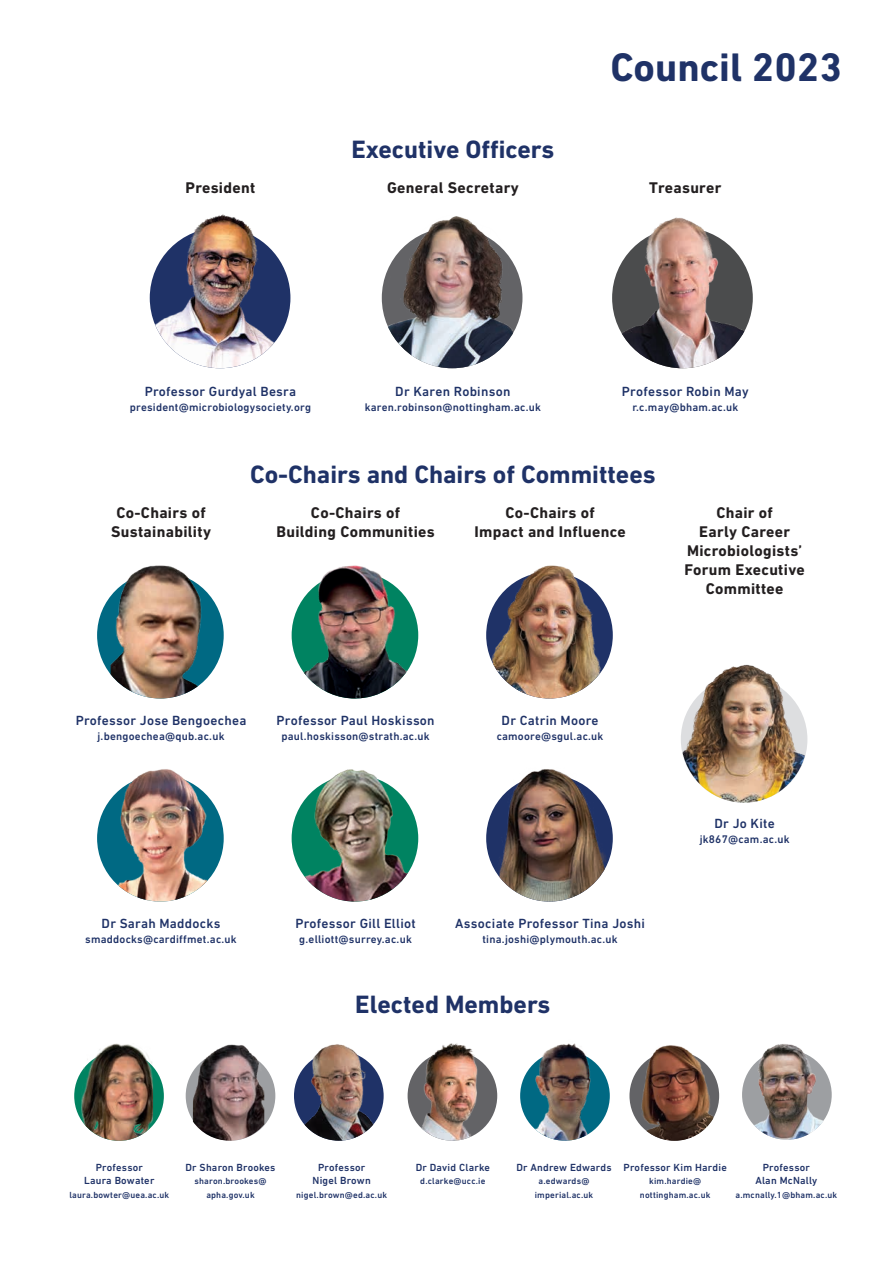
<style>
.page{position:relative;width:893px;height:1263px;background:#fff}
.page>*{position:absolute;margin:0;border:0;box-sizing:border-box;transform-origin:0 0}
.t1{font:700 40.5px "DIN Next LT Pro";color:#1f3267}
.t2{font:700 25.5px "DIN Next LT Pro";color:#1f3267}
.t3{font:700 15.75px/18.9px "DIN Next LT Pro";letter-spacing:.02em;color:#231f20;text-align:center}
.t4{font:500 13.5px "DIN Next LT Pro";letter-spacing:.02em;color:#1f3267}
.t5{font:500 11.25px "DIN Next LT Pro";letter-spacing:.02em;color:#1f3267}
.t6{font:500 10.5px/13.5px "DIN Next LT Pro";letter-spacing:.02em;color:#1f3267;text-align:center}
.t7{font:500 9px/13.5px "DIN Next LT Pro";letter-spacing:.02em;color:#1f3267;text-align:center}
</style>
<div class="page">
<img style="left:612px;top:217px;width:141px;height:151px">
<img style="left:150px;top:214px;width:141px;height:154px">
<img style="left:382px;top:216px;width:141px;height:152px">
<div style="left:74px;top:1051px;width:90px;height:90px;background:#008361;border-radius:50%"></div>
<div style="left:408px;top:1051px;width:89px;height:90px;background:#636366;border-radius:50%"></div>
<div style="left:186px;top:1051px;width:89px;height:90px;background:#9d9fa2;border-radius:50%"></div>
<div style="left:629px;top:1051px;width:90px;height:90px;background:#636366;border-radius:50%"></div>
<img style="left:520px;top:1043px;width:90px;height:98px">
<img style="left:81px;top:1043px;width:72px;height:98px">
<img style="left:193px;top:1044px;width:71px;height:97px">
<img style="left:415px;top:1043px;width:74px;height:98px">
<img style="left:299px;top:1044px;width:85px;height:97px">
<img style="left:638px;top:1045px;width:75px;height:96px">
<img style="left:742px;top:1044px;width:90px;height:96px">
<div style="left:97px;top:572px;width:127px;height:126px;background:#006983;border-radius:50%"></div>
<img style="left:111px;top:565px;width:92px;height:133px">
<img style="left:292px;top:565px;width:120px;height:133px">
<img style="left:486px;top:565px;width:127px;height:133px">
<img style="left:681px;top:664px;width:127px;height:139px">
<div style="left:97px;top:775px;width:127px;height:126px;background:#006983;border-radius:50%"></div>
<img style="left:107px;top:769px;width:100px;height:132px">
<img style="left:292px;top:769px;width:127px;height:132px">
<img style="left:486px;top:769px;width:120px;height:132px">
<h2 class="t2" style="left:351px;top:134px;width:204px">Executive Officers</h2>
<h1 class="t1" style="left:610px;top:44px;width:233px">Council 2023</h1>
<h3 class="t3" style="left:185px;top:178px;width:71px">President</h3>
<h3 class="t3" style="left:387px;top:178px;width:133px">General Secretary</h3>
<h3 class="t3" style="left:649px;top:178px;width:74px">Treasurer</h3>
<p class="t4" style="left:145px;top:383px;width:153px">Professor Gurdyal Besra</p>
<p class="t5" style="left:130px;top:400px;width:183px">president@microbiologysociety.org</p>
<p class="t4" style="left:395px;top:383px;width:117px">Dr Karen Robinson</p>
<p class="t5" style="left:365px;top:400px;width:178px">karen.robinson@nottingham.ac.uk</p>
<p class="t4" style="left:622px;top:383px;width:128px">Professor Robin May</p>
<p class="t5" style="left:632px;top:400px;width:107px">r.c.may@bham.ac.uk</p>
<h2 class="t2" style="left:250px;top:459px;width:407px">Co-Chairs and Chairs of Committees</h2>
<h3 class="t3" style="left:111px;top:503px;width:101px">Co-Chairs of<br>Sustainability</h3>
<h3 class="t3" style="left:276px;top:503px;width:160px">Co-Chairs of<br>Building Communities</h3>
<h3 class="t3" style="left:475px;top:503px;width:153px">Co-Chairs of<br>Impact and Influence</h3>
<h3 class="t3" style="left:685px;top:503px;width:122px">Chair of<br>Early Career<br>Microbiologists’<br>Forum Executive<br>Committee</h3>
<p class="t4" style="left:76px;top:712px;width:172px">Professor Jose Bengoechea</p>
<p class="t5" style="left:98px;top:729px;width:129px">j.bengoechea@qub.ac.uk</p>
<p class="t4" style="left:276px;top:712px;width:160px">Professor Paul Hoskisson</p>
<p class="t5" style="left:281px;top:729px;width:150px">paul.hoskisson@strath.ac.uk</p>
<p class="t4" style="left:502px;top:712px;width:98px">Dr Catrin Moore</p>
<p class="t5" style="left:497px;top:729px;width:108px">camoore@sgul.ac.uk</p>
<p class="t4" style="left:102px;top:915px;width:120px">Dr Sarah Maddocks</p>
<p class="t5" style="left:85px;top:932px;width:153px">smaddocks@cardiffmet.ac.uk</p>
<p class="t4" style="left:295px;top:915px;width:122px">Professor Gill Elliot</p>
<p class="t5" style="left:299px;top:932px;width:114px">g.elliott@surrey.ac.uk</p>
<p class="t4" style="left:455px;top:915px;width:191px">Associate Professor Tina Joshi</p>
<p class="t5" style="left:482px;top:932px;width:137px">tina.joshi@plymouth.ac.uk</p>
<h2 class="t2" style="left:355px;top:989px;width:197px">Elected Members</h2>
<p class="t4" style="left:715px;top:815px;width:62px">Dr Jo Kite</p>
<p class="t5" style="left:700px;top:832px;width:91px">jk867@cam.ac.uk</p>
<p class="t6" style="left:84px;top:1160px;width:72px">Professor<br>Laura Bowater</p>
<p class="t7" style="left:69px;top:1188px;width:101px">laura.bowter@uea.ac.uk</p>
<p class="t6" style="left:186px;top:1160px;width:92px">Dr Sharon Brookes</p>
<p class="t7" style="left:194px;top:1174px;width:74px">sharon.brookes@ apha.gov.uk</p>
<p class="t6" style="left:313px;top:1160px;width:60px">Professor<br>Nigel Brown</p>
<p class="t7" style="left:296px;top:1188px;width:92px">nigel.brown@ed.ac.uk</p>
<p class="t6" style="left:416px;top:1160px;width:76px">Dr David Clarke</p>
<p class="t7" style="left:420px;top:1174px;width:67px">d.clarke@ucc.ie</p>
<p class="t6" style="left:516px;top:1160px;width:97px">Dr Andrew Edwards</p>
<p class="t7" style="left:535px;top:1174px;width:60px">a.edwards@ imperial.ac.uk</p>
<p class="t6" style="left:624px;top:1160px;width:105px">Professor Kim Hardie</p>
<p class="t7" style="left:640px;top:1174px;width:72px">kim.hardie@ nottingham.ac.uk</p>
<p class="t6" style="left:755px;top:1160px;width:63px">Professor<br>Alan McNally</p>
<p class="t7" style="left:735px;top:1188px;width:103px">a.mcnally.1@bham.ac.uk</p>
</div>
